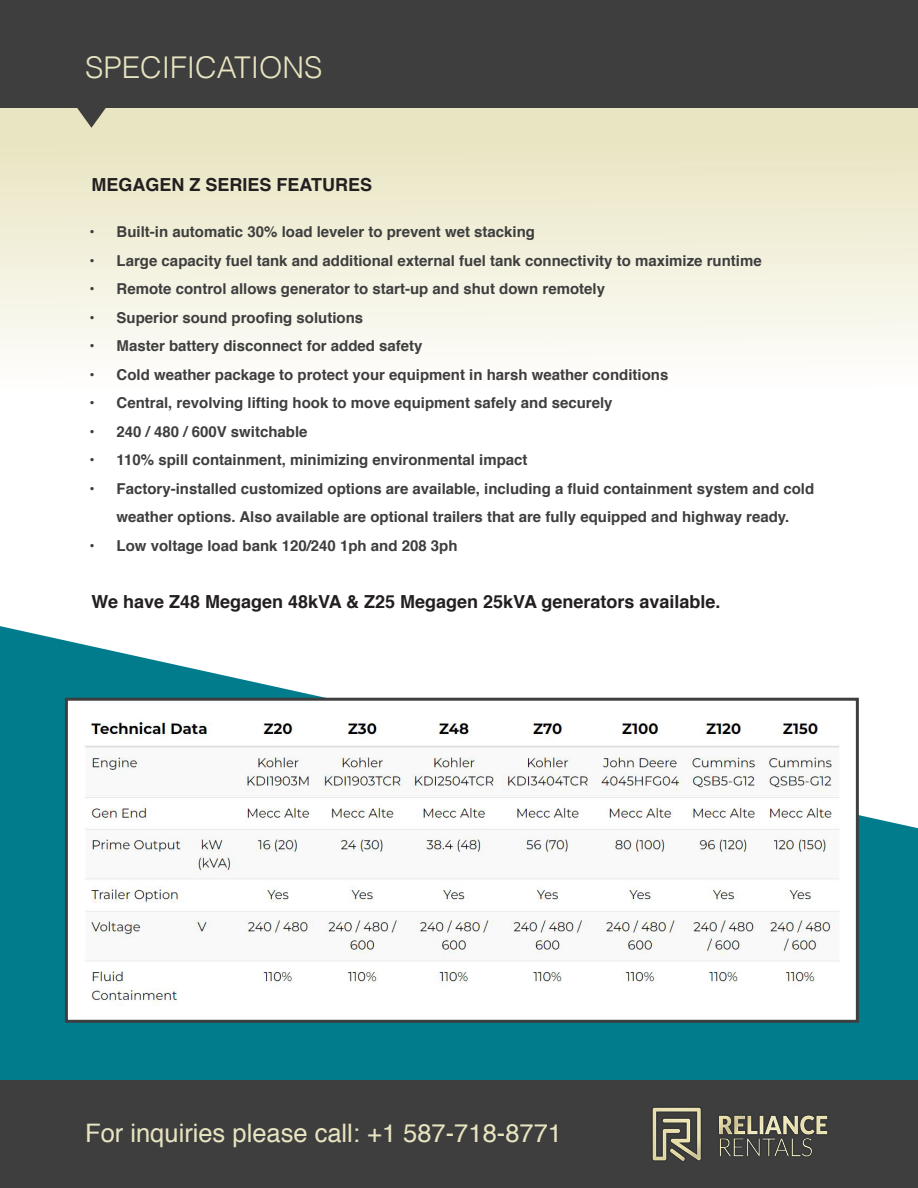
<style>
.page{position:relative;width:918px;height:1188px;background:#fff}
.page>*{position:absolute;margin:0;border:0;box-sizing:border-box;transform-origin:0 0}
.Paragraph_Style_1{font:300 30px "Helvetica";color:#e8e4c0}
.t1{font:25.5px "Helvetica";color:#e8e4c0}
.t2{font:700 18px "Helvetica";color:#231f20}
.t3{font:700 15px/28.5px "Helvetica";color:#3e3e3f;text-align:center}
</style>
<div class="page">
<svg style="left:0;top:626px;width:918px;height:454px;fill:#007c8d"></svg>
<div style="left:0;top:1080px;width:918px;height:108px;background:#3e3e3f"></div>
<div style="left:0;top:0;width:918px;height:108px;background:#3e3e3f"></div>
<div style="left:0;top:108px;width:918px;height:324px;background:linear-gradient(to bottom,#e7e3bc,#fff)"></div>
<img style="left:652px;top:1107px;width:175px;height:54px">
<svg style="left:59px;top:108px;width:65px;height:20px"></svg>
<img style="left:69px;top:702px;width:786px;height:317px">
<div style="left:65px;top:698px;width:794px;height:325px;border:3px solid #3e3e3f"></div>
<p class="Paragraph_Style_1" style="left:85px;top:43px;width:239px">SPECIFICATIONS</p>
<p class="t2" style="left:91px;top:171px;width:282px">MEGAGEN Z SERIES FEATURES</p>
<p class="t3" style="left:90px;top:218px;width:447px">• Built-in automatic 30% load leveler to prevent wet stacking</p>
<p class="t3" style="left:90px;top:247px;width:674px">• Large capacity fuel tank and additional external fuel tank connectivity to maximize runtime</p>
<p class="t3" style="left:90px;top:275px;width:517px">• Remote control allows generator to start-up and shut down remotely</p>
<p class="t3" style="left:90px;top:304px;width:275px">• Superior sound proofing solutions</p>
<p class="t3" style="left:90px;top:332px;width:334px">• Master battery disconnect for added safety</p>
<p class="t3" style="left:90px;top:361px;width:580px">• Cold weather package to protect your equipment in harsh weather conditions</p>
<p class="t3" style="left:90px;top:389px;width:524px">• Central, revolving lifting hook to move equipment safely and securely</p>
<p class="t3" style="left:90px;top:418px;width:219px">• 240 / 480 / 600V switchable</p>
<p class="t3" style="left:90px;top:446px;width:439px">• 110% spill containment, minimizing environmental impact</p>
<p class="t3" style="left:90px;top:475px;width:726px">• Factory-installed customized options are available, including a fluid containment system and cold weather options. Also available are optional trailers that are fully equipped and highway ready.</p>
<p class="t3" style="left:90px;top:532px;width:369px">• Low voltage load bank 120/240 1ph and 208 3ph</p>
<p class="t2" style="left:91px;top:587px;width:630px">We have Z48 Megagen 48kVA &amp; Z25 Megagen 25kVA generators available.</p>
<p class="t1" style="left:85px;top:1114px;width:478px">For inquiries please call: +1 587-718-8771</p>
</div>
